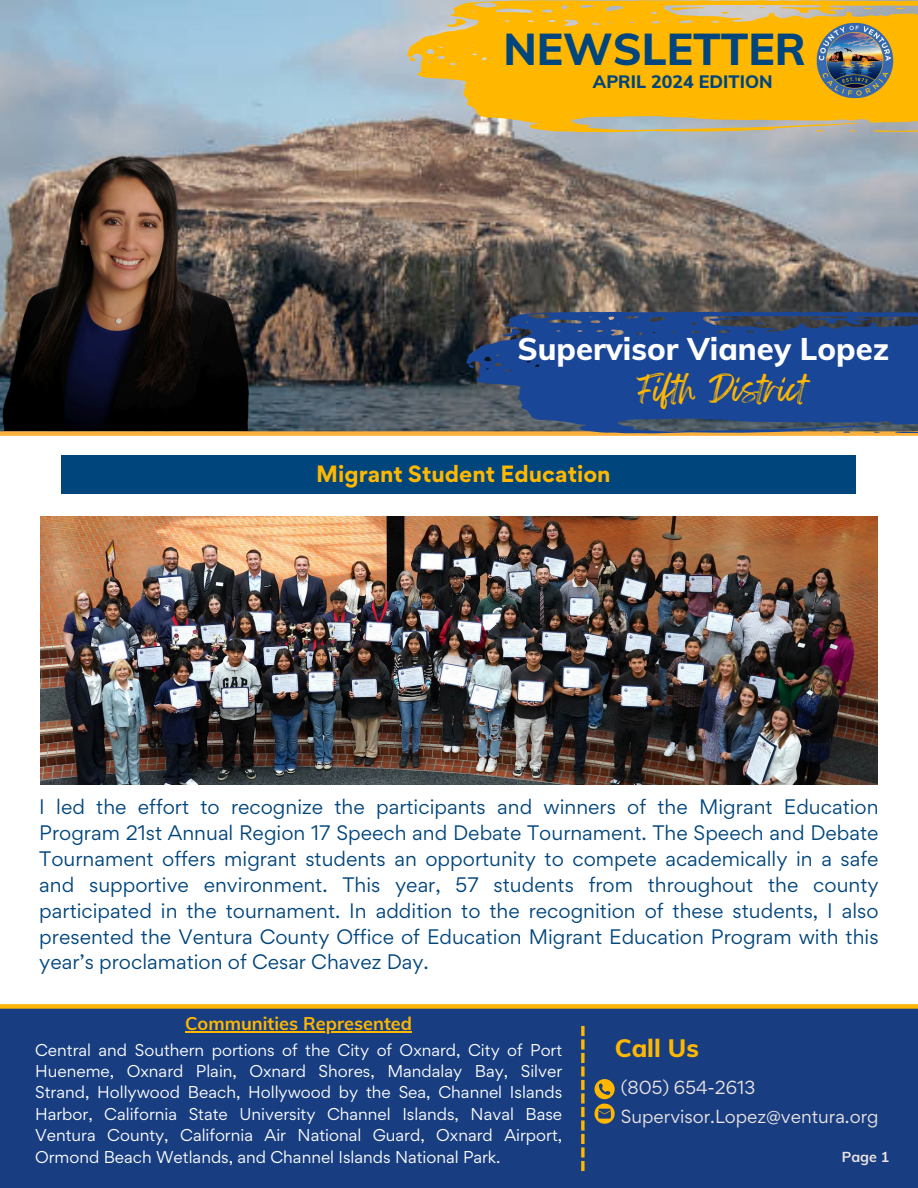
<style>
.page{position:relative;width:918px;height:1188px;background:#fff}
.page>*{position:absolute;margin:0;border:0;box-sizing:border-box;transform-origin:0 0}
.t1{font:44.1px "RTL Bayan Black";color:#00457c}
.t2{font:31.05px "RTL Bayan Black";color:#fff}
.t3{font:30px "Feeling Passionate";color:#ffb700}
.t4{font:24.9px "RTL Bayan Black";color:#ffb700}
.t5{font:700 21px "Gordita";color:#ffb700}
.t6{font:18.75px/25.8px "Gordita";color:#00457c;text-align:justify}
.t7{font:18.15px "RTL Bayan Bold";color:#ffb700}
.t8{font:17.7px "RTL Bayan Black";color:#00457c}
.t9{font:16.95px "Gordita";color:#ede4e3}
.t10{font:15.3px/21.3px "Gordita";color:#fff;text-align:justify}
.t11{font:14.25px "RTL Bayan Bold";color:#ede4e3}
</style>
<div class="page">
<div style="left:0;top:1006px;width:918px;height:182px;background:#183e81"></div>
<svg style="left:595px;top:1079px;width:20px;height:45px"></svg>
<svg style="left:581px;top:1026px;width:4px;height:10px"></svg>
<svg style="left:581px;top:1039px;width:4px;height:11px"></svg>
<svg style="left:581px;top:1053px;width:4px;height:10px"></svg>
<svg style="left:581px;top:1066px;width:4px;height:11px"></svg>
<svg style="left:581px;top:1080px;width:4px;height:10px"></svg>
<svg style="left:581px;top:1093px;width:4px;height:11px"></svg>
<svg style="left:581px;top:1107px;width:4px;height:10px"></svg>
<svg style="left:581px;top:1120px;width:4px;height:11px"></svg>
<svg style="left:581px;top:1134px;width:4px;height:10px"></svg>
<svg style="left:581px;top:1147px;width:4px;height:11px"></svg>
<svg style="left:581px;top:1161px;width:4px;height:10px"></svg>
<img style="left:0;top:0;width:918px;height:431px">
<div style="left:0;top:431px;width:918px;height:5px;background:#fbb03b"></div>
<div style="left:0;top:1004px;width:918px;height:5px;background:#ffb700"></div>
<svg style="left:466px;top:312px;width:452px;height:121px;background:#26498a"></svg>
<svg style="left:895px;top:432px;width:23px;height:1px"></svg>
<svg style="left:502px;top:329px;width:19px;height:8px"></svg>
<svg style="left:468px;top:364px;width:6px;height:4px"></svg>
<svg style="left:843px;top:431px;width:7px;height:2px"></svg>
<svg style="left:709px;top:318px;width:32px;height:3px"></svg>
<svg style="left:755px;top:322px;width:7px;height:2px"></svg>
<img style="left:0;top:118px;width:251px;height:312px">
<svg style="left:407px;top:0;width:511px;height:132px;background:#edb72b"></svg>
<svg style="left:873px;top:130px;width:45px;height:2px"></svg>
<svg style="left:446px;top:19px;width:20px;height:8px"></svg>
<svg style="left:409px;top:57px;width:7px;height:4px"></svg>
<svg style="left:816px;top:130px;width:8px;height:2px"></svg>
<svg style="left:849px;top:130px;width:7px;height:2px"></svg>
<svg style="left:671px;top:7px;width:34px;height:3px"></svg>
<svg style="left:721px;top:12px;width:8px;height:2px"></svg>
<img style="left:805px;top:11px;width:100px;height:100px">
<div style="left:62px;top:455px;width:794px;height:38px;background:#00457c"></div>
<img style="left:40px;top:516px;width:837px;height:269px">
<hr style="left:185px;top:1031px;width:227px;height:2px;background:#ffb700">
<p class="t1" style="left:503px;top:21px;width:304px">NEWSLETTER</p>
<p class="t8" style="left:593px;top:70px;width:181px">APRIL 2024 EDITION</p>
<p class="t2" style="left:517px;top:329px;width:373px">Supervisor Vianey Lopez</p>
<h4 class="t5" style="left:316px;top:460px;width:296px">Migrant Student Education</h4>
<p class="t3" style="left:637px;top:365px;width:171px">Fifth District</p>
<p class="t6" style="left:39px;top:794px;width:841px">I led the effort to recognize the participants and winners of the Migrant Education Program 21st Annual Region 17 Speech and Debate Tournament. The Speech and Debate Tournament offers migrant students an opportunity to compete academically in a safe and supportive environment. This year, 57 students from throughout the county participated in the tournament. In addition to the recognition of these students, I also presented the Ventura County Office of Education Migrant Education Program with this year’s proclamation of Cesar Chavez Day.</p>
<p class="t7" style="left:185px;top:1011px;width:228px">Communities Represented</p>
<p class="t10" style="left:35px;top:1039px;width:529px">Central and Southern portions of the City of Oxnard, City of Port Hueneme, Oxnard Plain, Oxnard Shores, Mandalay Bay, Silver Strand, Hollywood Beach, Hollywood by the Sea, Channel Islands Harbor, California State University Channel Islands, Naval Base Ventura County, California Air National Guard, Oxnard Airport, Ormond Beach Wetlands, and Channel Islands National Park.</p>
<h1 class="t4" style="left:615px;top:1032px;width:86px">Call Us</h1>
<h3 class="t9" style="left:621px;top:1076px;width:136px">(805) 654-2613</h3>
<h5 class="t9" style="left:621px;top:1104px;width:259px">Supervisor.Lopez@ventura.org</h5>
<h2 class="t11" style="left:842px;top:1147px;width:49px">Page 1</h2>
</div>
